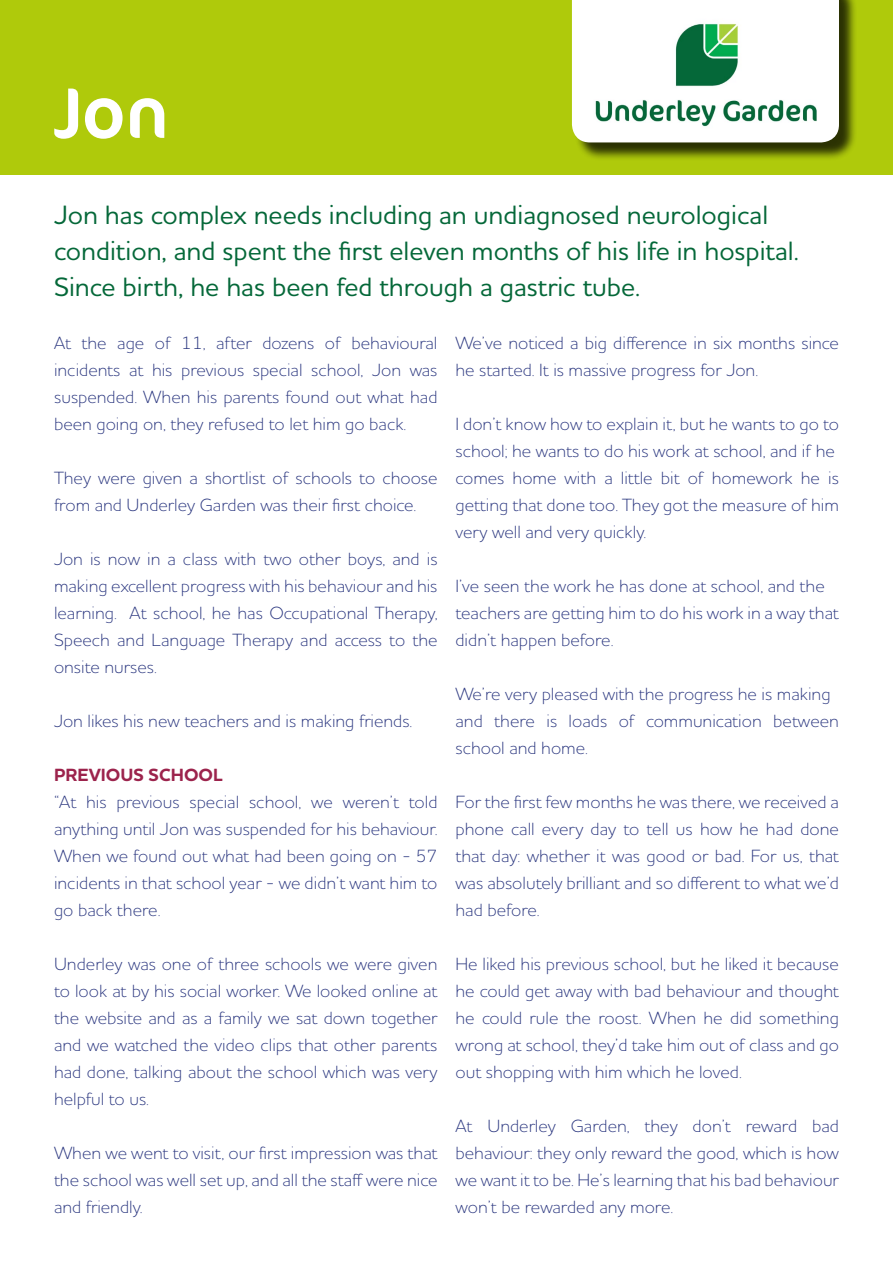
<style>
.page{position:relative;width:893px;height:1263px;background:#fff}
.page>*{position:absolute;margin:0;border:0;box-sizing:border-box;transform-origin:0 0}
.t1{font:72px "Cocon";color:#fff}
.t2{font:500 27px/36px "Houschka Pro";color:#056839}
.t3{font:300 18px/27px "Houschka Pro";color:#2a367f;text-align:justify}
.t4{font:700 18px "Houschka Pro";color:#9c234c}
</style>
<div class="page">
<div style="left:0;top:0;width:893px;height:174px;background:#afca0b"></div>
<div style="left:574px;top:0;width:284px;height:161px;background:#000;opacity:.75"></div>
<div style="left:572px;top:0;width:267px;height:142px;background:#fff"></div>
<img style="left:593px;top:15px;width:225px;height:116px">
<h1 class="t1" style="left:54px;top:71px;width:116px">Jon</h1>
<h2 class="t2" style="left:54px;top:196px;width:746px">Jon has complex needs including an undiagnosed neurological condition, and spent the first eleven months of his life in hospital.<br>Since birth, he has been fed through a gastric tube.</h2>
<p class="t3" style="left:54px;top:329px;width:385px">At the age of 11, after dozens of behavioural incidents at his previous special school, Jon was suspended. When his parents found out what had been going on, they refused to let him go back.</p>
<p class="t3" style="left:54px;top:464px;width:385px">They were given a shortlist of schools to choose from and Underley Garden was their first choice.</p>
<p class="t3" style="left:54px;top:545px;width:385px">Jon is now in a class with two other boys, and is making excellent progress with his behaviour and his learning. At school, he has Occupational Therapy, Speech and Language Therapy and access to the onsite nurses.</p>
<p class="t3" style="left:455px;top:329px;width:385px">We’ve noticed a big difference in six months since he started. It is massive progress for Jon.</p>
<p class="t3" style="left:455px;top:410px;width:385px;text-align:left">I don’t know how to explain it, but he wants to go to school; he wants to do his work at school, and if he comes home with a little bit of homework he is getting that done too. They got the measure of him very well and very quickly.</p>
<p class="t3" style="left:455px;top:572px;width:385px;text-align:left">I’ve seen the work he has done at school, and the teachers are getting him to do his work in a way that didn’t happen before.</p>
<p class="t3" style="left:455px;top:680px;width:385px;text-align:left">We’re very pleased with the progress he is making and there is loads of communication between school and home.</p>
<p class="t3" style="left:54px;top:707px;width:360px">Jon likes his new teachers and is making friends.</p>
<p class="t4" style="left:54px;top:763px;width:170px">PREVIOUS SCHOOL</p>
<p class="t3" style="left:54px;top:788px;width:385px">“At his previous special school, we weren’t told anything until Jon was suspended for his behaviour.<br>When we found out what had been going on - 57 incidents in that school year - we didn’t want him to go back there.</p>
<p class="t3" style="left:54px;top:950px;width:385px">Underley was one of three schools we were given to look at by his social worker. We looked online at the website and as a family we sat down together and we watched the video clips that other parents had done, talking about the school which was very helpful to us.</p>
<p class="t3" style="left:54px;top:1139px;width:385px">When we went to visit, our first impression was that the school was well set up, and all the staff were nice and friendly.</p>
<p class="t3" style="left:455px;top:788px;width:385px">For the first few months he was there, we received a phone call every day to tell us how he had done that day: whether it was good or bad. For us, that was absolutely brilliant and so different to what we’d had before.</p>
<p class="t3" style="left:455px;top:950px;width:385px">He liked his previous school, but he liked it because he could get away with bad behaviour and thought he could rule the roost. When he did something wrong at school, they’d take him out of class and go out shopping with him which he loved.</p>
<p class="t3" style="left:455px;top:1112px;width:385px">At Underley Garden, they don’t reward bad behaviour: they only reward the good, which is how we want it to be. He’s learning that his bad behaviour won’t be rewarded any more.</p>
</div>
